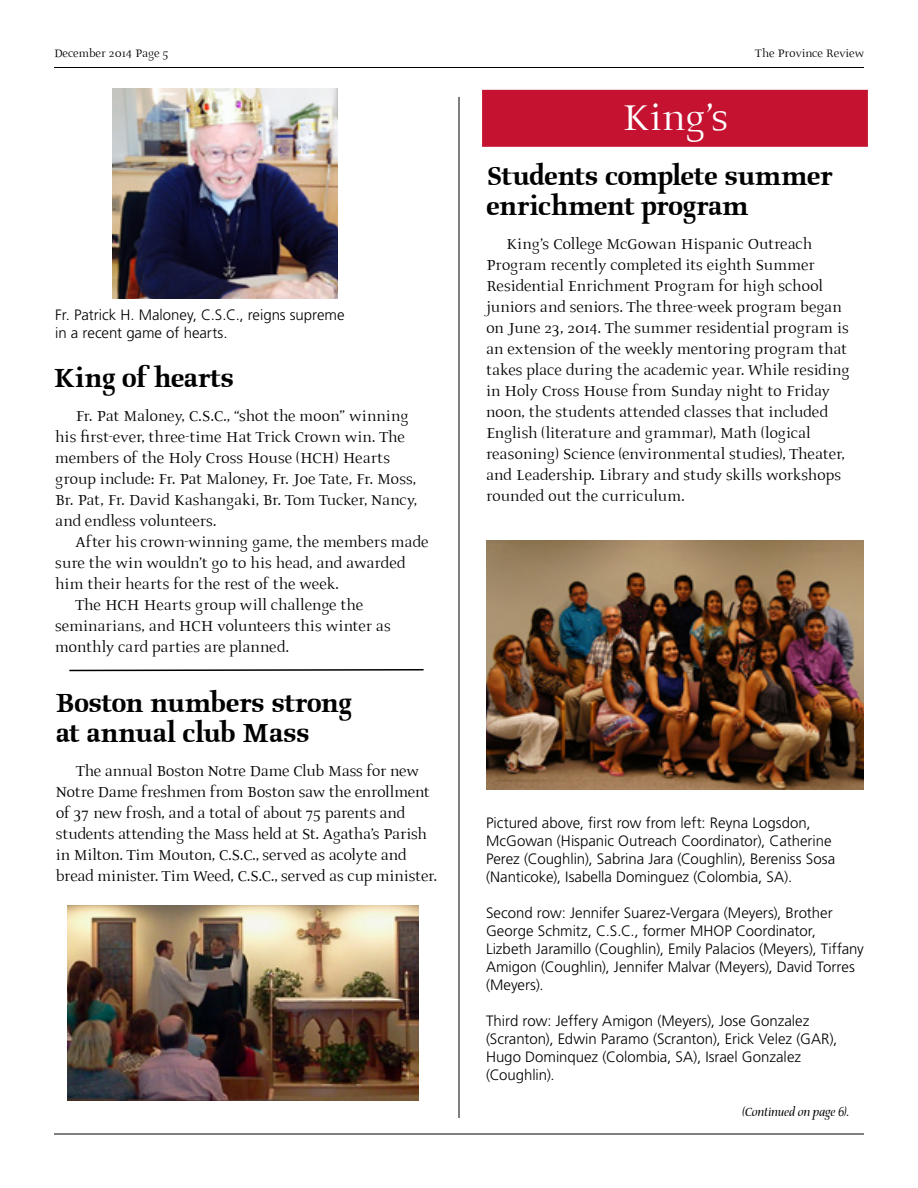
<style>
.page{position:relative;width:918px;height:1188px;background:#fff}
.page>*{position:absolute;margin:0;border:0;box-sizing:border-box;transform-origin:0 0}
.t1{font:45px "Prospera";color:#fff}
.t2{font:700 33px/30px "Prospera";letter-spacing:-.01em;color:#000}
.t3{font:18px/21px "Prospera";color:#000}
.t4{font:300 15px/18px "Frutiger LT Std";letter-spacing:-.005em;color:#000}
.t5{font:italic 15px "Prospera";color:#000}
.t6{font:13.5px "Prospera";color:#000}
</style>
<div class="page">
<hr style="left:54px;top:67px;width:810px;height:1px;background:#000">
<hr style="left:459px;top:97px;width:1px;height:1021px;background:#000">
<div style="left:482px;top:90px;width:386px;height:57px;background:#c41230"></div>
<img style="left:112px;top:89px;width:226px;height:209px">
<hr style="left:54px;top:1134px;width:810px;height:1px;background:#000">
<img style="left:68px;top:905px;width:350px;height:195px">
<svg style="left:69px;top:669px;width:355px;height:3px"></svg>
<img style="left:486px;top:540px;width:378px;height:249px">
<p class="t6" style="left:54px;top:47px;width:116px">December 2014 Page 5</p>
<p class="t6" style="left:755px;top:47px;width:110px">The Province Review</p>
<p class="t4" style="left:55px;top:306px;width:291px">Fr. Patrick H. Maloney, C.S.C., reigns supreme in a recent game of hearts.</p>
<h2 class="t2" style="left:55px;top:365px;width:180px">King of hearts</h2>
<p class="t3" style="left:55px;top:406px;width:364px;text-indent:20px">Fr. Pat Maloney, C.S.C., “shot the moon” winning his first-ever, three-time Hat Trick Crown win. The members of the Holy Cross House (HCH) Hearts group include: Fr. Pat Maloney, Fr. Joe Tate, Fr. Moss, Br. Pat, Fr. David Kashangaki, Br. Tom Tucker, Nancy, and endless volunteers.</p>
<p class="t3" style="left:75px;top:532px;width:355px">After his crown-winning game, the members made</p>
<p class="t3" style="left:55px;top:553px;width:352px">sure the win wouldn’t go to his head, and awarded</p>
<p class="t3" style="left:55px;top:574px;width:285px">him their hearts for the rest of the week.</p>
<p class="t3" style="left:75px;top:595px;width:289px">The HCH Hearts group will challenge the</p>
<p class="t3" style="left:55px;top:616px;width:337px">seminarians, and HCH volunteers this winter as</p>
<p class="t3" style="left:55px;top:637px;width:235px">monthly card parties are planned.</p>
<h2 class="t2" style="left:56px;top:689px;width:298px">Boston numbers strong at annual club Mass</h2>
<p class="t3" style="left:56px;top:761px;width:383px;text-indent:20px">The annual Boston Notre Dame Club Mass for new Notre Dame freshmen from Boston saw the enrollment of 37 new frosh, and a total of about 75 parents and students attending the Mass held at St. Agatha’s Parish in Milton. Tim Mouton, C.S.C., served as acolyte and bread minister. Tim Weed, C.S.C., served as cup minister.</p>
<h1 class="t1" style="left:622px;top:98px;width:107px">King’s</h1>
<h2 class="t2" style="left:486px;top:162px;width:348px">Students complete summer enrichment program</h2>
<p class="t3" style="left:486px;top:234px;width:365px;text-indent:20px">King’s College McGowan Hispanic Outreach Program recently completed its eighth Summer Residential Enrichment Program for high school juniors and seniors. The three-week program began on June 23, 2014. The summer residential program is an extension of the weekly mentoring program that takes place during the academic year. While residing in Holy Cross House from Sunday night to Friday noon, the students attended classes that included English (literature and grammar), Math (logical reasoning) Science (environmental studies), Theater, and Leadership. Library and study skills workshops rounded out the curriculum.</p>
<p class="t4" style="left:486px;top:814px;width:351px">Pictured above, first row from left: Reyna Logsdon, McGowan (Hispanic Outreach Coordinator), Catherine Perez (Coughlin), Sabrina Jara (Coughlin), Bereniss Sosa (Nanticoke), Isabella Dominguez (Colombia, SA).</p>
<p class="t4" style="left:486px;top:904px;width:379px">Second row: Jennifer Suarez-Vergara (Meyers), Brother George Schmitz, C.S.C., former MHOP Coordinator, Lizbeth Jaramillo (Coughlin), Emily Palacios (Meyers), Tiffany Amigon (Coughlin), Jennifer Malvar (Meyers), David Torres (Meyers).</p>
<p class="t4" style="left:486px;top:1012px;width:353px">Third row: Jeffery Amigon (Meyers), Jose Gonzalez (Scranton), Edwin Paramo (Scranton), Erick Velez (GAR), Hugo Dominquez (Colombia, SA), Israel Gonzalez (Coughlin).</p>
<p class="t5" style="left:742px;top:1101px;width:108px">(Continued on page 6).</p>
</div>
